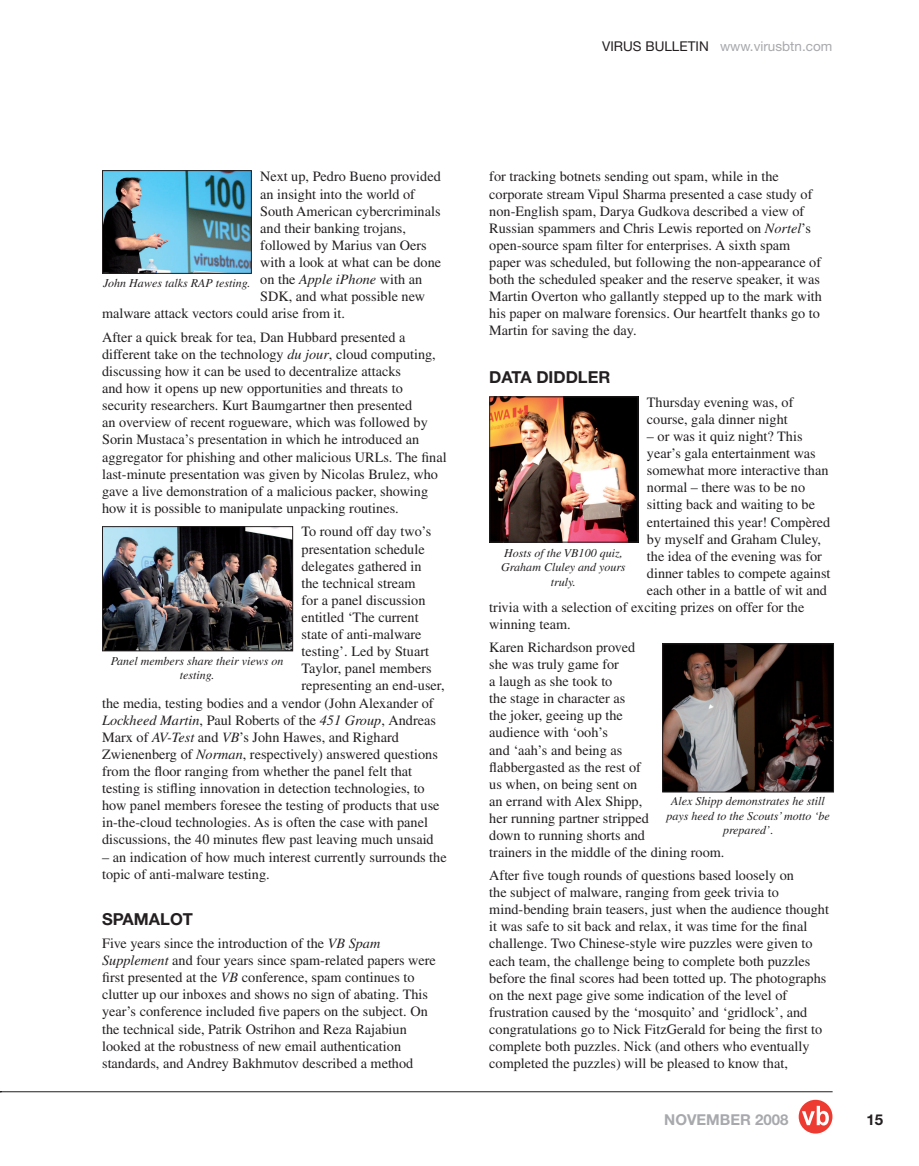
<style>
.page{position:relative;width:919px;height:1166px;background:#fff}
.page>*{position:absolute;margin:0;border:0;box-sizing:border-box;transform-origin:0 0}
.t1{font:700 16.5px "Helvetica Neue";color:#231f20}
.t2{font:700 15px "Helvetica Neue";color:#a8a9ad}
.t3{font:700 15px "Helvetica Neue";color:#231f20}
.t4{font:14.25px/17.1px "Times";color:#231f20}
.t5{font:13.5px "Helvetica Neue";color:#a8a9ad}
.t6{font:italic 12px/14.4px "Times";color:#231f20;text-align:center}
.s1{color:#231f20}
.s2{font-style:italic}
.s3{font-style:normal}
</style>
<div class="page">
<hr style="left:0;top:1091px;width:832px;height:1px;background:#231f20">
<svg style="left:798px;top:1099px;width:34px;height:34px"></svg>
<svg style="left:801px;top:1105px;width:27px;height:20px"></svg>
<img style="left:104px;top:172px;width:146px;height:100px">
<div style="left:102px;top:170px;width:150px;height:104px;border:1px solid #231f20"></div>
<img style="left:104px;top:528px;width:187px;height:121px">
<div style="left:102px;top:526px;width:191px;height:125px;border:1px solid #231f20"></div>
<img style="left:664px;top:645px;width:167px;height:145px">
<div style="left:662px;top:643px;width:171px;height:149px;border:1px solid #231f20"></div>
<img style="left:491px;top:398px;width:145px;height:142px">
<div style="left:489px;top:396px;width:149px;height:146px;border:1px solid #231f20"></div>
<p class="t5" style="left:602px;top:41px;width:231px"><span class="s1">VIRUS BULLETIN</span> www.virusbtn.com</p>
<p class="t4" style="left:260px;top:169px;width:182px">Next up, Pedro Bueno provided</p>
<p class="t4" style="left:260px;top:186px;width:156px">an insight into the world of</p>
<p class="t4" style="left:260px;top:203px;width:182px">South American cybercriminals</p>
<p class="t4" style="left:260px;top:221px;width:147px">and their banking trojans,</p>
<p class="t4" style="left:260px;top:238px;width:168px">followed by Marius van Oers</p>
<p class="t4" style="left:260px;top:255px;width:182px">with a look at what can be done</p>
<p class="t4" style="left:260px;top:272px;width:163px">on the <span class="s2">Apple iPhone</span> with an</p>
<p class="t4" style="left:260px;top:289px;width:166px">SDK, and what possible new</p>
<p class="t4" style="left:102px;top:306px;width:244px">malware attack vectors could arise from it.</p>
<p class="t4" style="left:102px;top:330px;width:346px">After a quick break for tea, Dan Hubbard presented a different take on the technology <span class="s2">du jour</span>, cloud computing, discussing how it can be used to decentralize attacks<br>and how it opens up new opportunities and threats to security researchers. Kurt Baumgartner then presented<br>an overview of recent rogueware, which was followed by Sorin Mustaca’s presentation in which he introduced an aggregator for phishing and other malicious URLs. The final last-minute presentation was given by Nicolas Brulez, who gave a live demonstration of a malicious packer, showing how it is possible to manipulate unpacking routines.</p>
<p class="t4" style="left:301px;top:524px;width:131px">To round off day two’s</p>
<p class="t4" style="left:301px;top:541px;width:125px">presentation schedule</p>
<p class="t4" style="left:301px;top:558px;width:121px">delegates gathered in</p>
<p class="t4" style="left:301px;top:575px;width:115px">the technical stream</p>
<p class="t4" style="left:301px;top:592px;width:125px">for a panel discussion</p>
<p class="t4" style="left:301px;top:610px;width:119px">entitled ‘The current</p>
<p class="t4" style="left:301px;top:627px;width:122px">state of anti-malware</p>
<p class="t4" style="left:301px;top:644px;width:129px">testing’. Led by Stuart</p>
<p class="t4" style="left:301px;top:661px;width:132px">Taylor, panel members</p>
<p class="t4" style="left:301px;top:678px;width:145px">representing an end-user,</p>
<p class="t4" style="left:102px;top:695px;width:333px">the media, testing bodies and a vendor (John Alexander of</p>
<p class="t4" style="left:102px;top:712px;width:335px"><span class="s2">Lockheed Martin</span>, Paul Roberts of the <span class="s2">451 Group</span>, Andreas</p>
<p class="t4" style="left:102px;top:729px;width:298px">Marx of <span class="s2">AV-Test</span> and <span class="s2">VB</span>’s John Hawes, and Righard</p>
<p class="t4" style="left:102px;top:746px;width:337px">Zwienenberg of <span class="s2">Norman</span>, respectively) answered questions</p>
<p class="t4" style="left:102px;top:763px;width:311px">from the floor ranging from whether the panel felt that</p>
<p class="t4" style="left:102px;top:781px;width:324px">testing is stifling innovation in detection technologies, to</p>
<p class="t4" style="left:102px;top:798px;width:339px">how panel members foresee the testing of products that use</p>
<p class="t4" style="left:102px;top:815px;width:327px">in-the-cloud technologies. As is often the case with panel</p>
<p class="t4" style="left:102px;top:832px;width:333px">discussions, the 40 minutes flew past leaving much unsaid</p>
<p class="t4" style="left:102px;top:849px;width:346px">– an indication of how much interest currently surrounds the topic of anti-malware testing.</p>
<p class="t1" style="left:102px;top:913px;width:92px">SPAMALOT</p>
<p class="t4" style="left:102px;top:935px;width:335px">Five years since the introduction of the <span class="s2">VB Spam Supplement</span> and four years since spam-related papers were first presented at the <span class="s2">VB</span> conference, spam continues to clutter up our inboxes and shows no sign of abating. This year’s conference included five papers on the subject. On the technical side, Patrik Ostrihon and Reza Rajabiun looked at the robustness of new email authentication standards, and Andrey Bakhmutov described a method</p>
<p class="t6" style="left:103px;top:276px;width:149px">John Hawes talks RAP testing.</p>
<p class="t6" style="left:111px;top:654px;width:174px">Panel members share their views on testing.</p>
<p class="t4" style="left:489px;top:169px;width:334px">for tracking botnets sending out spam, while in the corporate stream Vipul Sharma presented a case study of non-English spam, Darya Gudkova described a view of Russian spammers and Chris Lewis reported on <span class="s2">Nortel</span>’s open-source spam filter for enterprises. A sixth spam paper was scheduled, but following the non-appearance of both the scheduled speaker and the reserve speaker, it was Martin Overton who gallantly stepped up to the mark with his paper on malware forensics. Our heartfelt thanks go to Martin for saving the day.</p>
<p class="t1" style="left:489px;top:371px;width:122px">DATA DIDDLER</p>
<p class="t4" style="left:647px;top:394px;width:148px">Thursday evening was, of course, gala dinner night</p>
<p class="t4" style="left:647px;top:429px;width:157px">– or was it quiz night? This</p>
<p class="t4" style="left:647px;top:446px;width:170px">year’s gala entertainment was</p>
<p class="t4" style="left:647px;top:463px;width:183px">somewhat more interactive than</p>
<p class="t4" style="left:647px;top:480px;width:160px">normal – there was to be no</p>
<p class="t4" style="left:647px;top:497px;width:170px">sitting back and waiting to be</p>
<p class="t4" style="left:647px;top:514px;width:185px">entertained this year! Compèred</p>
<p class="t4" style="left:647px;top:531px;width:176px">by myself and Graham Cluley,</p>
<p class="t4" style="left:647px;top:548px;width:176px">the idea of the evening was for</p>
<p class="t4" style="left:647px;top:565px;width:185px">dinner tables to compete against</p>
<p class="t4" style="left:647px;top:583px;width:182px">each other in a battle of wit and</p>
<p class="t4" style="left:489px;top:600px;width:316px">trivia with a selection of exciting prizes on offer for the</p>
<p class="t4" style="left:489px;top:617px;width:83px">winning team.</p>
<p class="t4" style="left:489px;top:639px;width:237px">Karen Richardson proved<br>she was truly game for<br>a laugh as she took to<br>the stage in character as<br>the joker, geeing up the<br>audience with ‘ooh’s<br>and ‘aah’s and being as<br>flabbergasted as the rest of<br>us when, on being sent on<br>an errand with Alex Shipp,<br>her running partner stripped<br>down to running shorts and<br>trainers in the middle of the dining room.</p>
<p class="t4" style="left:489px;top:867px;width:341px">After five tough rounds of questions based loosely on<br>the subject of malware, ranging from geek trivia to mind-bending brain teasers, just when the audience thought it was safe to sit back and relax, it was time for the final challenge. Two Chinese-style wire puzzles were given to each team, the challenge being to complete both puzzles before the final scores had been totted up. The photographs on the next page give some indication of the level of frustration caused by the ‘mosquito’ and ‘gridlock’, and congratulations go to Nick FitzGerald for being the first to complete both puzzles. Nick (and others who eventually completed the puzzles) will be pleased to know that,</p>
<p class="t6" style="left:501px;top:546px;width:126px">Hosts of the VB100 quiz,<br>Graham Cluley and yours truly.</p>
<p class="t6" style="left:666px;top:794px;width:165px">Alex Shipp demonstrates he still pays heed to the Scouts’ motto ‘be prepared’<span class="s3">.</span></p>
<p class="t2" style="left:664px;top:1113px;width:126px">NOVEMBER 2008</p>
<p class="t3" style="left:866px;top:1114px;width:18px">15</p>
</div>
